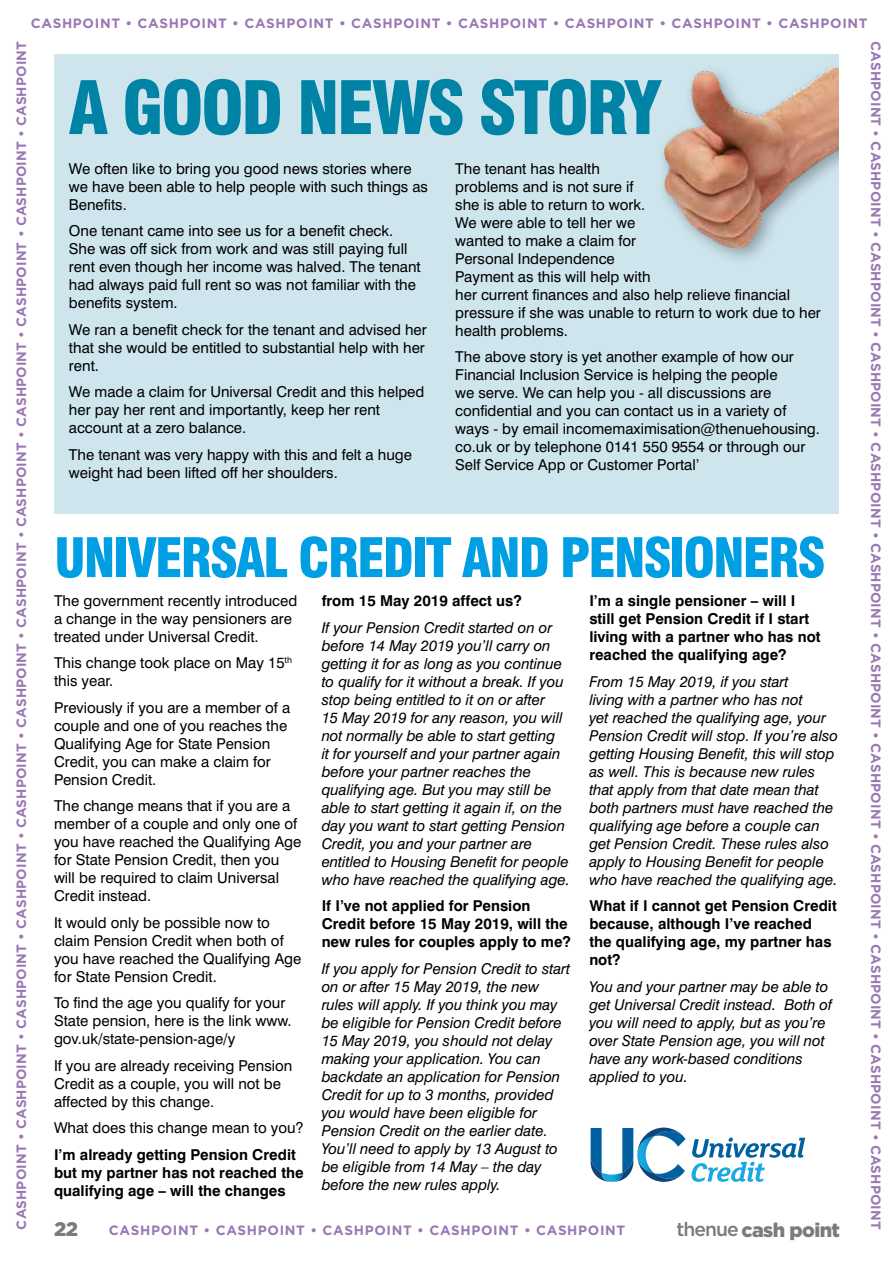
<style>
.page{position:relative;width:893px;height:1263px;background:#fff}
.page>*{position:absolute;margin:0;border:0;box-sizing:border-box;transform-origin:0 0}
.t1{font:900 condensed 71.7px "Swiss 721 BT";letter-spacing:-.04em;color:#0083a5}
.t2{font:900 condensed 53.1px "Swiss 721 BT";letter-spacing:-.04em;color:#009fe3}
.t3{font:900 19.65px "Gotham";letter-spacing:-.03em;color:#797c7c}
.t4{font:15px/18px "Swiss 721 BT";color:#000}
.t5{font:italic 15px/18px "Swiss 721 BT";color:#000}
.t6{font:700 15px/18px "Swiss 721 BT";color:#000}
.t7{font:700 13.5px "Gotham";letter-spacing:.01em;color:#9978b4}
.t8{font:700 13.5px "Gotham";letter-spacing:.05em;color:#9978b4}
.s1{font-weight:500;font-size:19.35px}
</style>
<div class="page">
<div style="left:54px;top:54px;width:784px;height:459px;background:#cee5ee"></div>
<div style="left:656px;top:61px;width:182px;height:205px;background:#000;opacity:.3"></div>
<img style="left:664px;top:69px;width:174px;height:179px">
<svg style="left:692px;top:1137px;width:113px;height:45px"></svg>
<svg style="left:591px;top:1127px;width:94px;height:55px"></svg>
<p class="t8" style="left:31px;top:16px;width:838px">CASHPOINT • CASHPOINT • CASHPOINT • CASHPOINT • CASHPOINT • CASHPOINT • CASHPOINT • CASHPOINT</p>
<p class="t7" style="left:14px;top:1229px;width:1190px;rotate:-90deg">CASHPOINT • CASHPOINT • CASHPOINT • CASHPOINT • CASHPOINT • CASHPOINT • CASHPOINT • CASHPOINT • CASHPOINT • CASHPOINT • CASHPOINT • CASHPOINT</p>
<h1 class="t1" style="left:69px;top:65px;width:594px">A GOOD NEWS STORY</h1>
<p class="t4" style="left:69px;top:159px;width:361px">We often like to bring you good news stories where we have been able to help people with such things as<br>Benefits.</p>
<p class="t4" style="left:69px;top:222px;width:353px">One tenant came into see us for a benefit check.<br>She was off sick from work and was still paying full rent even though her income was halved. The tenant had always paid full rent so was not familiar with the benefits system.</p>
<p class="t4" style="left:69px;top:320px;width:359px">We ran a benefit check for the tenant and advised her that she would be entitled to substantial help with her rent.</p>
<p class="t4" style="left:69px;top:383px;width:357px">We made a claim for Universal Credit and this helped her pay her rent and importantly, keep her rent account at a zero balance.</p>
<p class="t4" style="left:69px;top:445px;width:345px">The tenant was very happy with this and felt a huge weight had been lifted off her shoulders.</p>
<p class="t4" style="left:455px;top:159px;width:367px">The tenant has health<br>problems and is not sure if<br>she is able to return to work.<br>We were able to tell her we<br>wanted to make a claim for<br>Personal Independence<br>Payment as this will help with<br>her current finances and also help relieve financial pressure if she was unable to return to work due to her health problems.</p>
<p class="t4" style="left:455px;top:348px;width:366px">The above story is yet another example of how our Financial Inclusion Service is helping the people<br>we serve. We can help you - all discussions are confidential and you can contact us in a variety of ways - by email incomemaximisation@thenuehousing. co.uk or by telephone 0141 550 9554 or through our Self Service App or Customer Portal’</p>
<h2 class="t2" style="left:54px;top:526px;width:773px">UNIVERSAL CREDIT AND PENSIONERS</h2>
<p class="t4" style="left:54px;top:591px;width:245px">The government recently introduced a change in the way pensioners are treated under Universal Credit.</p>
<p class="t4" style="left:54px;top:654px;width:240px">This change took place on May 15<sup>th </sup>this year.</p>
<p class="t4" style="left:54px;top:698px;width:238px">Previously if you are a member of a couple and one of you reaches the<br>Qualifying Age for State Pension<br>Credit, you can make a claim for<br>Pension Credit.</p>
<p class="t4" style="left:54px;top:797px;width:249px">The change means that if you are a member of a couple and only one of you have reached the Qualifying Age for State Pension Credit, then you will be required to claim Universal<br>Credit instead.</p>
<p class="t4" style="left:54px;top:913px;width:249px">It would only be possible now to claim Pension Credit when both of you have reached the Qualifying Age for State Pension Credit.</p>
<p class="t4" style="left:54px;top:994px;width:239px">To find the age you qualify for your<br>State pension, here is the link www. gov.uk/state-pension-age/y</p>
<p class="t4" style="left:54px;top:1056px;width:240px">If you are already receiving Pension<br>Credit as a couple, you will not be affected by this change.</p>
<p class="t4" style="left:54px;top:1119px;width:251px">What does this change mean to you?</p>
<p class="t6" style="left:54px;top:1145px;width:251px">I’m already getting Pension Credit but my partner has not reached the qualifying age – will the changes</p>
<p class="t6" style="left:322px;top:592px;width:202px">from 15 May 2019 affect us?</p>
<p class="t5" style="left:322px;top:618px;width:250px">If your Pension Credit started on or before 14 May 2019 you’ll carry on getting it for as long as you continue to qualify for it without a break. If you stop being entitled to it on or after<br>15 May 2019 for any reason, you will not normally be able to start getting<br>it for yourself and your partner again before your partner reaches the qualifying age. But you may still be able to start getting it again if, on the day you want to start getting Pension Credit, you and your partner are entitled to Housing Benefit for people who have reached the qualifying age.</p>
<p class="t6" style="left:322px;top:897px;width:251px">If I’ve not applied for Pension<br>Credit before 15 May 2019, will the new rules for couples apply to me?</p>
<p class="t5" style="left:322px;top:959px;width:250px">If you apply for Pension Credit to start on or after 15 May 2019, the new rules will apply. If you think you may be eligible for Pension Credit before 15 May 2019, you should not delay making your application. You can backdate an application for Pension Credit for up to 3 months, provided you would have been eligible for Pension Credit on the earlier date.<br>You’ll need to apply by 13 August to be eligible from 14 May – the day before the new rules apply.</p>
<p class="t6" style="left:589px;top:592px;width:233px">I’m a single pensioner – will I still get Pension Credit if I start living with a partner who has not reached the qualifying age?</p>
<p class="t5" style="left:589px;top:672px;width:250px">From 15 May 2019, if you start<br>living with a partner who has not<br>yet reached the qualifying age, your Pension Credit will stop. If you’re also getting Housing Benefit, this will stop as well. This is because new rules that apply from that date mean that both partners must have reached the qualifying age before a couple can get Pension Credit. These rules also apply to Housing Benefit for people who have reached the qualifying age.</p>
<p class="t6" style="left:589px;top:897px;width:249px">What if I cannot get Pension Credit because, although I’ve reached the qualifying age, my partner has not?</p>
<p class="t5" style="left:589px;top:977px;width:244px">You and your partner may be able to get Universal Credit instead. Both of you will need to apply, but as you’re over State Pension age, you will not have any work-based conditions applied to you.</p>
<h3 class="t3" style="left:54px;top:1217px;width:25px">22</h3>
<h3 class="t3" style="left:676px;top:1218px;width:165px"><span class="s1">thenue</span> cash point</h3>
<p class="t8" style="left:109px;top:1222px;width:518px">CASHPOINT • CASHPOINT • CASHPOINT • CASHPOINT • CASHPOINT</p>
<p class="t7" style="left:884px;top:41px;width:1190px;rotate:90deg">CASHPOINT • CASHPOINT • CASHPOINT • CASHPOINT • CASHPOINT • CASHPOINT • CASHPOINT • CASHPOINT • CASHPOINT • CASHPOINT • CASHPOINT • CASHPOINT</p>
</div>
